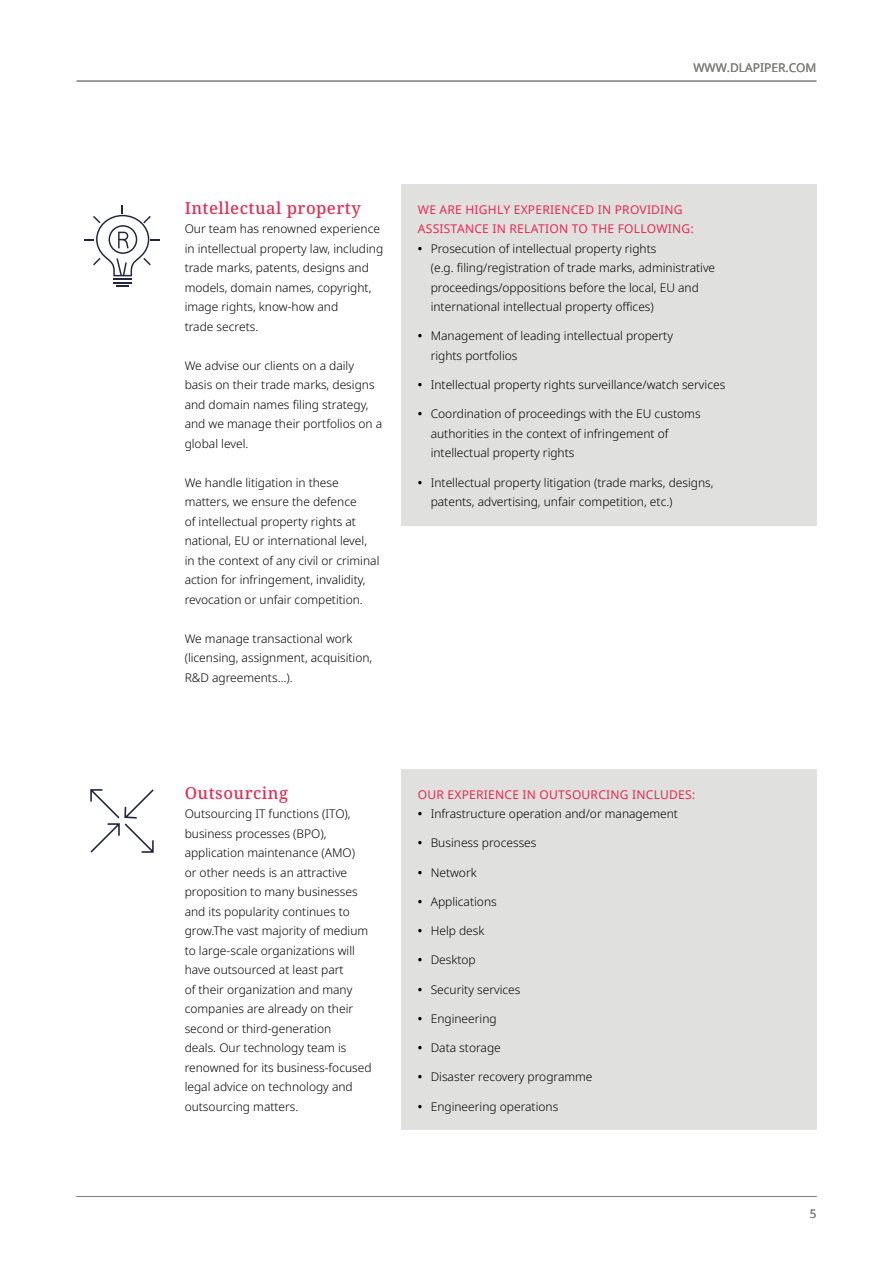
<style>
.page{position:relative;width:893px;height:1263px;background:#fff}
.page>*{position:absolute;margin:0;border:0;box-sizing:border-box;transform-origin:0 0}
.t1{font:500 16.5px "Noto Serif";letter-spacing:.03em;color:#e72a4f}
.t2{font:300 12px/19.5px "Noto Sans";color:#000}
.t3{font:12px/19.5px "Noto Sans";letter-spacing:.02em;color:#e72a4f}
.t4{font:12px "Noto Sans";color:#7e7e7d}
.s1{font-weight:600}
</style>
<div class="page">
<hr style="left:77px;top:1196px;width:739px;height:1px;background:#7e7e7d">
<hr style="left:77px;top:81px;width:739px;height:1px;background:#7e7e7d">
<div style="left:401px;top:769px;width:415px;height:361px;background:#e0e0df"></div>
<svg style="left:90px;top:789px;width:64px;height:64px"></svg>
<div style="left:401px;top:184px;width:415px;height:342px;background:#e0e0df"></div>
<svg style="left:85px;top:205px;width:74px;height:82px"></svg>
<p class="t4" style="left:693px;top:60px;width:125px">WWW.DLAPIPER.COM</p>
<h1 class="t1" style="left:185px;top:196px;width:178px">Intellectual property</h1>
<p class="t2" style="left:185px;top:219px;width:200px">Our team has renowned experience in intellectual property law, including trade marks, patents, designs and models, domain names, copyright, image rights, know-how and<br>trade secrets.</p>
<p class="t2" style="left:185px;top:356px;width:199px">We advise our clients on a daily basis on their trade marks, designs and domain names filing strategy, and we manage their portfolios on a global level.</p>
<p class="t2" style="left:185px;top:473px;width:196px">We handle litigation in these matters, we ensure the defence<br>of intellectual property rights at national, EU or international level, in the context of any civil or criminal action for infringement, invalidity, revocation or unfair competition.</p>
<p class="t2" style="left:185px;top:629px;width:189px">We manage transactional work (licensing, assignment, acquisition,<br>R&amp;D agreements…).</p>
<p class="t3" style="left:418px;top:200px;width:278px">WE ARE HIGHLY EXPERIENCED IN PROVIDING<br>ASSISTANCE IN RELATION TO THE FOLLOWING:</p>
<p class="t2" style="left:431px;top:239px;width:286px;text-indent:-13px"><span class="s1">•</span> Prosecution of intellectual property rights<br>(e.g. filing/registration of trade marks, administrative proceedings/oppositions before the local, EU and international intellectual property offices)</p>
<p class="t2" style="left:431px;top:326px;width:244px;text-indent:-13px"><span class="s1">•</span> Management of leading intellectual property rights portfolios</p>
<p class="t2" style="left:418px;top:375px;width:309px"><span class="s1">•</span> Intellectual property rights surveillance/watch services</p>
<p class="t2" style="left:431px;top:405px;width:271px;text-indent:-13px"><span class="s1">•</span> Coordination of proceedings with the EU customs authorities in the context of infringement of intellectual property rights</p>
<p class="t2" style="left:431px;top:473px;width:284px;text-indent:-13px"><span class="s1">•</span> Intellectual property litigation (trade marks, designs, patents, advertising, unfair competition, etc.)</p>
<h1 class="t1" style="left:185px;top:781px;width:105px">Outsourcing</h1>
<p class="t2" style="left:185px;top:804px;width:188px">Outsourcing IT functions (ITO), business processes (BPO), application maintenance (AMO)<br>or other needs is an attractive proposition to many businesses and its popularity continues to grow.The vast majority of medium to large-scale organizations will have outsourced at least part<br>of their organization and many companies are already on their second or third-generation<br>deals. Our technology team is renowned for its business-focused legal advice on technology and outsourcing matters.</p>
<p class="t3" style="left:418px;top:785px;width:279px">OUR EXPERIENCE IN OUTSOURCING INCLUDES:</p>
<p class="t2" style="left:418px;top:804px;width:262px"><span class="s1">•</span> Infrastructure operation and/or management</p>
<p class="t2" style="left:418px;top:833px;width:120px"><span class="s1">•</span> Business processes</p>
<p class="t2" style="left:418px;top:863px;width:60px"><span class="s1">•</span> Network</p>
<p class="t2" style="left:418px;top:892px;width:80px"><span class="s1">•</span> Applications</p>
<p class="t2" style="left:418px;top:921px;width:68px"><span class="s1">•</span> Help desk</p>
<p class="t2" style="left:418px;top:951px;width:59px"><span class="s1">•</span> Desktop</p>
<p class="t2" style="left:418px;top:980px;width:104px"><span class="s1">•</span> Security services</p>
<p class="t2" style="left:418px;top:1009px;width:80px"><span class="s1">•</span> Engineering</p>
<p class="t2" style="left:418px;top:1038px;width:84px"><span class="s1">•</span> Data storage</p>
<p class="t2" style="left:418px;top:1068px;width:176px"><span class="s1">•</span> Disaster recovery programme</p>
<p class="t2" style="left:418px;top:1097px;width:142px"><span class="s1">•</span> Engineering operations</p>
<p class="t4" style="left:810px;top:1205px;width:8px">5</p>
</div>
